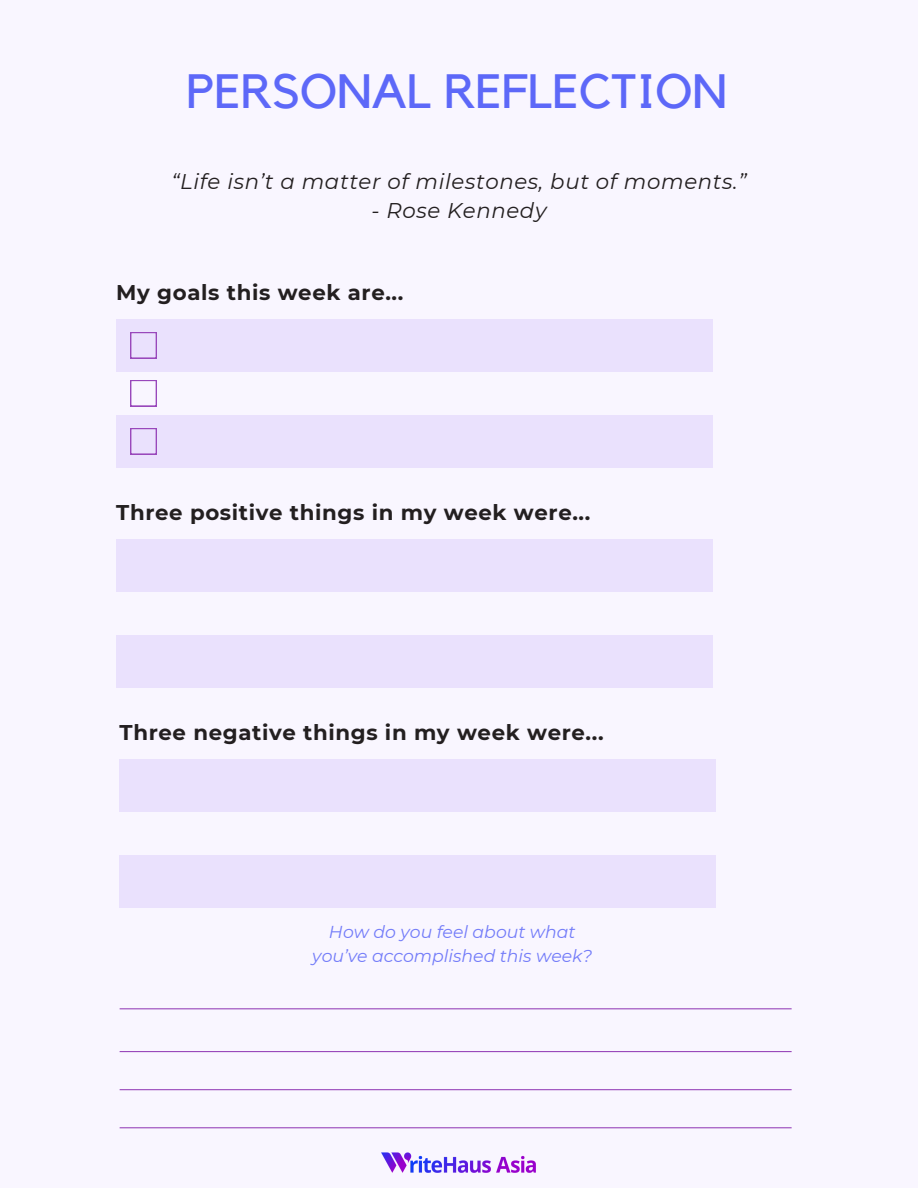
<style>
.page{position:relative;width:918px;height:1188px;background:#f9f6ff}
.page>*{position:absolute;margin:0;border:0;box-sizing:border-box;transform-origin:0 0}
.t1{font:48px "Kollektif";color:#5d68f8}
.t2{font:700 21.3px "Montserrat";letter-spacing:.03em;color:#231f20}
.t3{font:italic 21.3px "Montserrat";letter-spacing:.03em;color:#231f20}
.t4{font:italic 17.25px/23.7px "Montserrat";color:#5d68f8;text-align:center}
</style>
<div class="page">
<img style="left:381px;top:1152px;width:155px;height:21px">
<div style="left:116px;top:319px;width:597px;height:53px;background:#eae1fd"></div>
<div style="left:116px;top:415px;width:597px;height:53px;background:#eae1fd"></div>
<hr style="left:120px;top:1089px;width:672px;height:1px;background:#9948bb">
<hr style="left:120px;top:1127px;width:672px;height:1px;background:#9948bb">
<hr style="left:120px;top:1008px;width:672px;height:1px;background:#9948bb">
<hr style="left:120px;top:1051px;width:672px;height:1px;background:#9948bb">
<svg style="left:130px;top:332px;width:27px;height:27px"></svg>
<svg style="left:130px;top:380px;width:27px;height:26px"></svg>
<svg style="left:130px;top:428px;width:27px;height:27px"></svg>
<div style="left:116px;top:539px;width:597px;height:53px;background:#eae1fd"></div>
<div style="left:116px;top:635px;width:597px;height:53px;background:#eae1fd"></div>
<div style="left:120px;top:759px;width:596px;height:53px;background:#eae1fd"></div>
<div style="left:120px;top:855px;width:596px;height:53px;background:#eae1fd"></div>
<p class="t1" style="left:187px;top:69px;width:542px">PERSONAL REFLECTION</p>
<p class="t3" style="left:171px;top:168px;width:577px">“Life isn’t a matter of milestones, but of moments.”</p>
<p class="t3" style="left:371px;top:198px;width:177px">- Rose Kennedy</p>
<p class="t2" style="left:116px;top:279px;width:289px">My goals this week are...</p>
<p class="t2" style="left:116px;top:499px;width:476px">Three positive things in my week were...</p>
<p class="t2" style="left:120px;top:719px;width:486px">Three negative things in my week were...</p>
<p class="t4" style="left:312px;top:920px;width:281px">How do you feel about what you’ve accomplished this week?</p>
</div>
